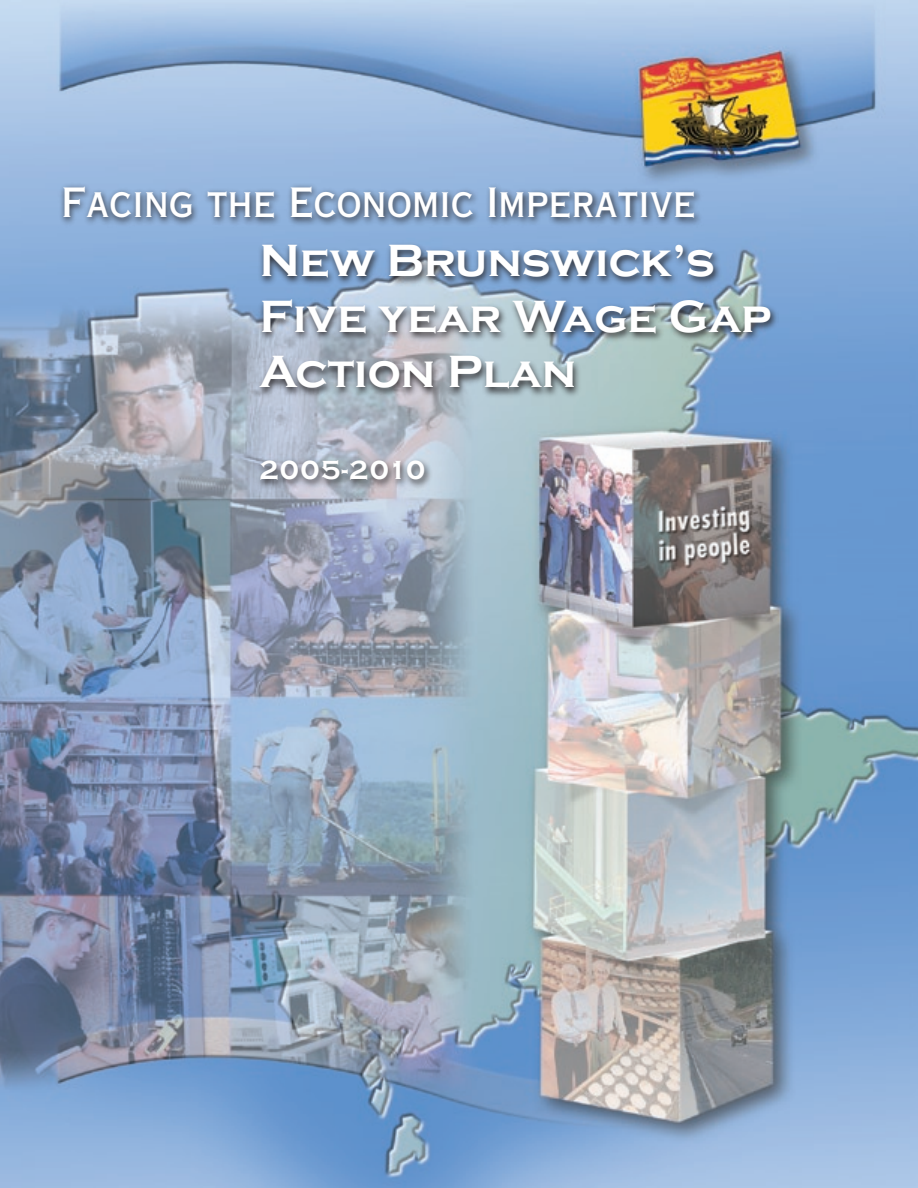
<style>
.page{position:relative;width:918px;height:1188px;background:#fff}
.page>*{position:absolute;margin:0;border:0;box-sizing:border-box;transform-origin:0 0}
.t1{font:700 46.5px/55.5px "Copperplate Gothic";color:#fff}
.t2{font:40.5px "Copperplate Thirty AB";letter-spacing:.01em;color:#fff}
.t3{font:700 27px "Copperplate Gothic";letter-spacing:.05em;color:#fff}
</style>
<div class="page">
<img style="left:0;top:0;width:918px;height:1188px">
<div style="left:58px;top:182px;width:645px;height:46px;background:#231f20;opacity:.9"></div>
<div style="left:255px;top:240px;width:524px;height:159px;background:#231f20;opacity:.9"></div>
<div style="left:255px;top:456px;width:179px;height:34px;background:#231f20;opacity:.9"></div>
<p class="t2" style="left:62px;top:177px;width:636px">Facing the Economic Imperative</p>
<p class="t1" style="left:259px;top:234px;width:514px">New Brunswick’s<br>Five year Wage Gap<br>Action Plan</p>
<p class="t3" style="left:259px;top:455px;width:168px">2005-2010</p>
</div>
